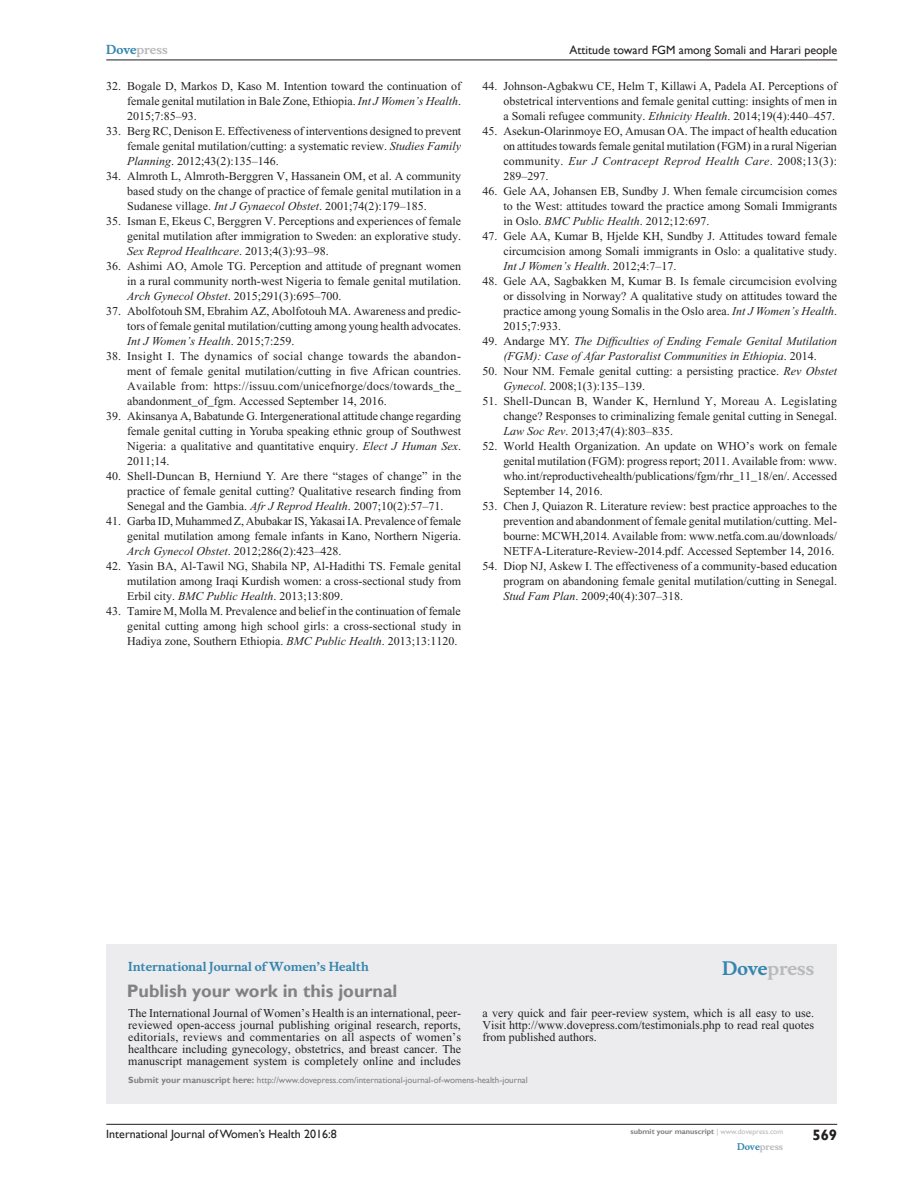
<style>
.page{position:relative;width:918px;height:1188px;background:#fff}
.page>*{position:absolute;margin:0;border:0;box-sizing:border-box;transform-origin:0 0}
.PromBx-H1{font:700 18px "Gill Sans";color:#808285}
.PromBx-Brand{font:700 18px "Musee";color:#b8b9bc}
.t1{font:700 15px "Gill Sans";color:#231f20}
.RefNL2{font:12px/15px "Times New Roman";color:#231f20;text-align:justify}
.PromBx-Tx{font:12px/12px "Times New Roman";letter-spacing:.005em;color:#231f20;text-align:justify}
.RefNL2-2{font:italic 12px/15px "Times New Roman";color:#231f20;text-align:center}
.t2{font:12px "Gill Sans";color:#231f20}
.PromBx-JrnlName{font:700 12px "Musee";color:#3485ae}
.t3{font:700 12px "Musee";color:#b8b9bc}
.PromBx-SubmitMssWebA{font:9px "Gill Sans";color:#808285}
.t4{font:700 9px "Musee";color:#b8b9bc}
.t5{font:700 7.5px "Gill Sans";color:#808285}
.s1{color:#3485ae}
.s2{font-style:italic}
.s3{font-style:normal}
.s4{font-weight:700}
.s5{font-weight:400;color:#b8b9bc}
</style>
<div class="page">
<div style="left:106px;top:944px;width:731px;height:159px;background:#ececee"></div>
<hr style="left:106px;top:1124px;width:731px;height:1px;background:#231f20">
<hr style="left:106px;top:60px;width:731px;height:1px;background:#231f20">
<p class="t3" style="left:106px;top:43px;width:63px"><span class="s1">Dove</span>press</p>
<p class="RefNL2" style="left:127px;top:79px;width:335px;text-indent:-21px">32. Bogale D, Markos D, Kaso M. Intention toward the continuation of female genital mutilation in Bale Zone, Ethiopia. <span class="s2">Int J Women’s Health</span>.<br>2015;7:85–93.</p>
<p class="RefNL2" style="left:127px;top:124px;width:336px;text-indent:-21px">33. Berg RC, Denison E. Effectiveness of interventions designed to prevent female genital mutilation/cutting: a systematic review. <span class="s2">Studies Family Planning</span>. 2012;43(2):135–146.</p>
<p class="RefNL2" style="left:127px;top:169px;width:335px;text-indent:-21px">34. Almroth L, Almroth-Berggren V, Hassanein OM, et al. A community based study on the change of practice of female genital mutilation in a Sudanese village. <span class="s2">Int J Gynaecol Obstet</span>. 2001;74(2):179–185.</p>
<p class="RefNL2" style="left:127px;top:214px;width:335px;text-indent:-21px">35. Isman E, Ekeus C, Berggren V. Perceptions and experiences of female genital mutilation after immigration to Sweden: an explorative study.<br><span class="s2">Sex Reprod Healthcare</span>. 2013;4(3):93–98.</p>
<p class="RefNL2" style="left:127px;top:259px;width:335px;text-indent:-21px">36. Ashimi AO, Amole TG. Perception and attitude of pregnant women in a rural community north-west Nigeria to female genital mutilation.<br><span class="s2">Arch Gynecol Obstet</span>. 2015;291(3):695–700.</p>
<p class="RefNL2" style="left:127px;top:304px;width:335px;text-indent:-21px">37. Abolfotouh SM, Ebrahim AZ, Abolfotouh MA. Awareness and predic&shy;tors of female genital mutilation/cutting among young health advocates.<br><span class="s2">Int J Women’s Health</span>. 2015;7:259.</p>
<p class="RefNL2" style="left:127px;top:349px;width:335px;text-indent:-21px">38. Insight I. The dynamics of social change towards the abandon&shy;ment of female genital mutilation/cutting in five African countries.<br>Available from: https://issuu.com/unicefnorge/docs/towards_the_ abandonment_of_fgm. Accessed September 14, 2016.</p>
<p class="RefNL2" style="left:127px;top:409px;width:335px;text-indent:-21px">39. Akinsanya A, Babatunde G. Intergenerational attitude change regarding female genital cutting in Yoruba speaking ethnic group of Southwest Nigeria: a qualitative and quantitative enquiry. <span class="s2">Elect J Human Sex</span>.<br>2011;14.</p>
<p class="RefNL2" style="left:127px;top:469px;width:336px;text-indent:-21px">40. Shell-Duncan B, Herniund Y. Are there “stages of change” in the practice of female genital cutting? Qualitative research finding from Senegal and the Gambia. <span class="s2">Afr J Reprod Health</span>. 2007;10(2):57–71.</p>
<p class="RefNL2" style="left:127px;top:514px;width:335px;text-indent:-21px">41. Garba ID, Muhammed Z, Abubakar IS, Yakasai IA. Prevalence of female genital mutilation among female infants in Kano, Northern Nigeria.<br><span class="s2">Arch Gynecol Obstet</span>. 2012;286(2):423–428.</p>
<p class="RefNL2" style="left:127px;top:559px;width:335px;text-indent:-21px">42. Yasin BA, Al-Tawil NG, Shabila NP, Al-Hadithi TS. Female genital mutilation among Iraqi Kurdish women: a cross-sectional study from Erbil city. <span class="s2">BMC Public Health</span>. 2013;13:809.</p>
<p class="RefNL2" style="left:127px;top:604px;width:336px;text-indent:-21px">43. Tamire M, Molla M. Prevalence and belief in the continuation of female genital cutting among high school girls: a cross-sectional study in Hadiya zone, Southern Ethiopia. <span class="s2">BMC Public Health</span>. 2013;13:1120.</p>
<p class="t2" style="left:570px;top:43px;width:269px">Attitude toward FGM among Somali and Harari people</p>
<p class="RefNL2" style="left:503px;top:79px;width:335px;text-indent:-21px">44. Johnson-Agbakwu CE, Helm T, Killawi A, Padela AI. Perceptions of obstetrical interventions and female genital cutting: insights of men in a Somali refugee community. <span class="s2">Ethnicity Health</span>. 2014;19(4):440–457.</p>
<p class="RefNL2" style="left:503px;top:124px;width:335px;text-indent:-21px">45. Asekun-Olarinmoye EO, Amusan OA. The impact of health education on attitudes towards female genital mutilation (FGM) in a rural Nigerian community. <span class="s2">Eur J Contracept Reprod Health Care</span>. 2008;13(3):<br>289–297.</p>
<p class="RefNL2" style="left:503px;top:184px;width:335px;text-indent:-21px">46. Gele AA, Johansen EB, Sundby J. When female circumcision comes to the West: attitudes toward the practice among Somali Immigrants in Oslo. <span class="s2">BMC Public Health</span>. 2012;12:697.</p>
<p class="RefNL2" style="left:503px;top:229px;width:335px;text-indent:-21px">47. Gele AA, Kumar B, Hjelde KH, Sundby J. Attitudes toward female circumcision among Somali immigrants in Oslo: a qualitative study.<br><span class="s2">Int J Women’s Health</span>. 2012;4:7–17.</p>
<p class="RefNL2" style="left:503px;top:274px;width:335px;text-indent:-21px">48. Gele AA, Sagbakken M, Kumar B. Is female circumcision evolving or dissolving in Norway? A qualitative study on attitudes toward the practice among young Somalis in the Oslo area. <span class="s2">Int J Women’s Health</span>.<br>2015;7:933.</p>
<p class="RefNL2-2" style="left:482px;top:334px;width:356px"><span class="s3">49. Andarge MY.</span> The Difficulties of Ending Female Genital Mutilation (FGM): Case of Afar Pastoralist Communities in Ethiopia<span class="s3">. 2014.</span></p>
<p class="RefNL2" style="left:503px;top:364px;width:335px;text-indent:-21px">50. Nour NM. Female genital cutting: a persisting practice. <span class="s2">Rev Obstet<br>Gynecol</span>. 2008;1(3):135–139.</p>
<p class="RefNL2" style="left:503px;top:394px;width:335px;text-indent:-21px">51. Shell-Duncan B, Wander K, Hernlund Y, Moreau A. Legislating change? Responses to criminalizing female genital cutting in Senegal.<br><span class="s2">Law Soc Rev</span>. 2013;47(4):803–835.</p>
<p class="RefNL2" style="left:503px;top:439px;width:335px;text-indent:-21px">52. World Health Organization. An update on WHO’s work on female genital mutilation (FGM): progress report; 2011. Available from: www. who.int/reproductivehealth/publications/fgm/rhr_11_18/en/. Accessed September 14, 2016.</p>
<p class="RefNL2" style="left:503px;top:499px;width:335px;text-indent:-21px">53. Chen J, Quiazon R. Literature review: best practice approaches to the prevention and abandonment of female genital mutilation/cutting. Mel&shy;bourne: MCWH,2014. Available from: www.netfa.com.au/downloads/ NETFA-Literature-Review-2014.pdf. Accessed September 14, 2016.</p>
<p class="RefNL2" style="left:503px;top:559px;width:335px;text-indent:-21px">54. Diop NJ, Askew I. The effectiveness of a community-based education program on abandoning female genital mutilation/cutting in Senegal.<br><span class="s2">Stud Fam Plan</span>. 2009;40(4):307–318.</p>
<p class="PromBx-JrnlName" style="left:128px;top:959px;width:242px">International Journal of Women’s Health</p>
<p class="PromBx-H1" style="left:127px;top:980px;width:272px">Publish your work in this journal</p>
<p class="PromBx-Brand" style="left:722px;top:958px;width:94px"><span class="s1">Dove</span>press</p>
<p class="PromBx-Tx" style="left:128px;top:1007px;width:334px">The International Journal of Women’s Health is an international, peer&shy;reviewed open-access journal publishing original research, reports, editorials, reviews and commentaries on all aspects of women’s healthcare including gynecology, obstetrics, and breast cancer. The manuscript management system is completely online and includes</p>
<p class="PromBx-Tx" style="left:482px;top:1007px;width:333px">a very quick and fair peer-review system, which is all easy to use.<br>Visit http://www.dovepress.com/testimonials.php to read real quotes from published authors.</p>
<p class="PromBx-SubmitMssWebA" style="left:128px;top:1075px;width:401px"><span class="s4">Submit your manuscript here:</span> http://www.dovepress.com/international-journal-of-womens-health-journal</p>
<p class="t2" style="left:106px;top:1127px;width:232px">International Journal of Women’s Health 2016:8</p>
<p class="t5" style="left:631px;top:1127px;width:154px">submit your manuscript <span class="s5">| www.dovepress.com</span></p>
<p class="t4" style="left:737px;top:1141px;width:48px"><span class="s1">Dove</span>press</p>
<p class="t1" style="left:812px;top:1126px;width:26px">569</p>
</div>
